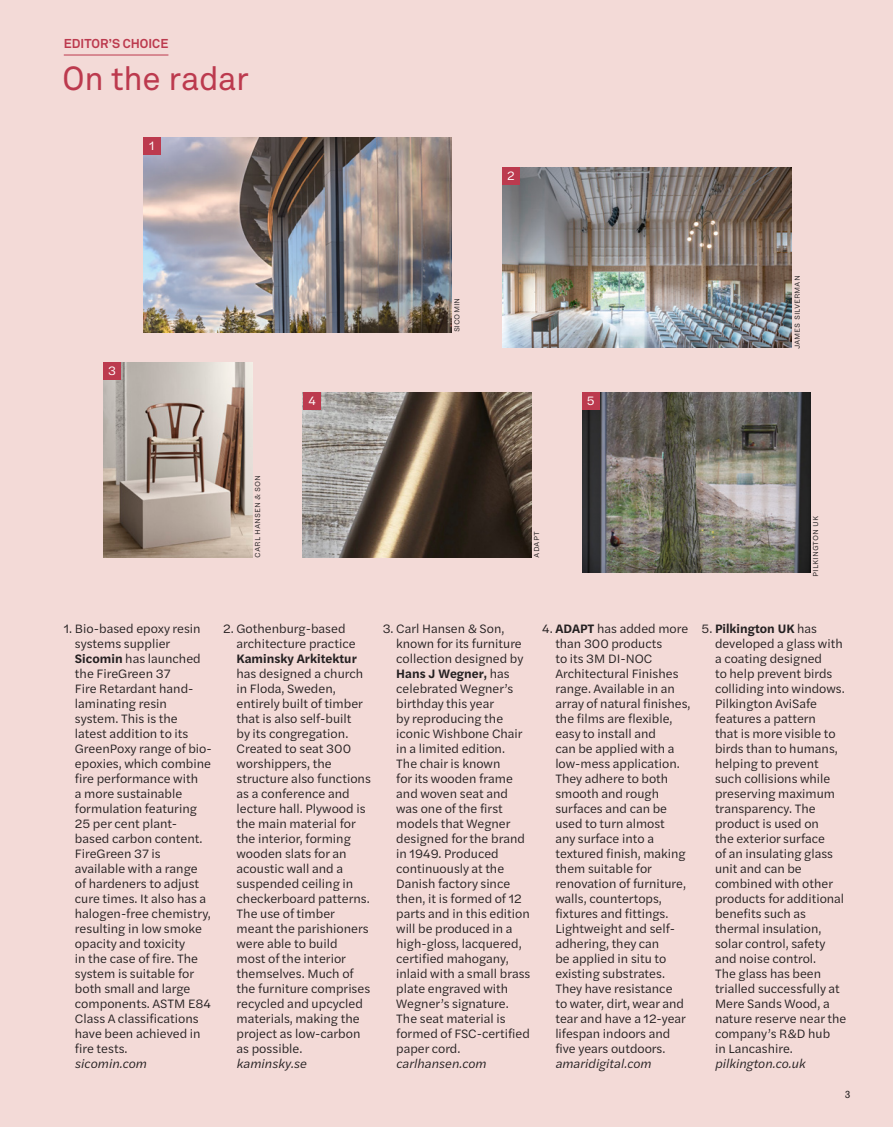
<style>
.page{position:relative;width:893px;height:1127px;background:#f3dad7}
.page>*{position:absolute;margin:0;border:0;box-sizing:border-box;transform-origin:0 0}
.Midi_headline{font:33px "Akkurat Pro";letter-spacing:-.01em;color:#bc3a4e}
.Body_-_rest{font:12.75px/15px "Halyard Text";color:#231f20}
.Titles{font:700 12.75px "Akkurat Pro";letter-spacing:.005em;color:#bc3a4e}
.Body_-_first_para{font:12.75px "Halyard Text";color:#fff}
.Body_-_first_para-2{font:12.75px "Halyard Text";color:#fff}
.t1{font:10.5px "AJMT Grot";color:#231f20}
.Body_-_rest-2{font:7.5px "Halyard Micro";letter-spacing:-.01em;color:#231f20}
.s1{font-weight:600}
.s2{font-style:italic}
</style>
<div class="page">
<img style="left:502px;top:167px;width:290px;height:180px">
<img style="left:144px;top:137px;width:307px;height:195px">
<img style="left:582px;top:392px;width:228px;height:180px">
<img style="left:303px;top:392px;width:228px;height:165px">
<img style="left:104px;top:362px;width:148px;height:195px">
<hr style="left:64px;top:55px;width:104px;height:1px;background:#bc3a4e">
<div style="left:582px;top:392px;width:17px;height:17px;background:#bc3a4e"></div>
<div style="left:502px;top:168px;width:17px;height:17px;background:#bc3a4e"></div>
<div style="left:144px;top:137px;width:17px;height:17px;background:#bc3a4e"></div>
<div style="left:104px;top:362px;width:17px;height:17px;background:#bc3a4e"></div>
<div style="left:304px;top:392px;width:17px;height:17px;background:#bc3a4e"></div>
<p class="Titles" style="left:64px;top:36px;width:106px">EDITOR’S CHOICE</p>
<p class="Midi_headline" style="left:63px;top:60px;width:188px">On the radar</p>
<p class="Body_-_first_para-2" style="left:149px;top:136px;width:7px">1</p>
<p class="Body_-_first_para" style="left:108px;top:361px;width:9px">3</p>
<p class="Body_-_rest-2" style="left:252px;top:557px;width:84px;rotate:-90deg">CARL HANSEN &amp; SON</p>
<p class="Body_-_first_para" style="left:308px;top:391px;width:9px">4</p>
<p class="Body_-_rest-2" style="left:451px;top:332px;width:36px;rotate:-90deg">SICOMIN</p>
<p class="Body_-_first_para" style="left:507px;top:167px;width:9px">2</p>
<p class="Body_-_first_para" style="left:587px;top:391px;width:9px">5</p>
<p class="Body_-_rest-2" style="left:531px;top:557px;width:28px;rotate:-90deg">ADAPT</p>
<p class="Body_-_rest-2" style="left:792px;top:349px;width:75px;rotate:-90deg">JAMES SILVERMAN</p>
<p class="Body_-_rest-2" style="left:810px;top:576px;width:62px;rotate:-90deg">PILKINGTON UK</p>
<p class="Body_-_rest" style="left:75px;top:620px;width:139px;text-indent:-11px">1. Bio-based epoxy resin systems supplier<br><span class="s1">Sicomin</span> has launched the FireGreen 37<br>Fire Retardant hand&shy;laminating resin system. This is the latest addition to its<br>GreenPoxy range of bio&shy;epoxies, which combine fire performance with<br>a more sustainable formulation featuring<br>25 per cent plant&shy;based carbon content.<br>FireGreen 37 is available with a range of hardeners to adjust cure times. It also has a halogen-free chemistry, resulting in low smoke opacity and toxicity<br>in the case of fire. The system is suitable for both small and large components. ASTM E84<br>Class A classifications have been achieved in fire tests.<br><span class="s2">sicomin.com</span></p>
<p class="Body_-_rest" style="left:715px;top:620px;width:133px;text-indent:-13px">5. <span class="s1">Pilkington UK</span> has developed a glass with a coating designed<br>to help prevent birds colliding into windows.<br>Pilkington AviSafe features a pattern<br>that is more visible to birds than to humans, helping to prevent such collisions while preserving maximum transparency. The product is used on<br>the exterior surface<br>of an insulating glass unit and can be combined with other products for additional benefits such as thermal insulation, solar control, safety and noise control.<br>The glass has been trialled successfully at<br>Mere Sands Wood, a nature reserve near the company’s R&amp;D hub<br>in Lancashire. <span class="s2">pilkington.co.uk</span></p>
<p class="Body_-_rest" style="left:237px;top:620px;width:136px;text-indent:-13px">2. Gothenburg-based architecture practice<br><span class="s1">Kaminsky Arkitektur </span>has designed a church in Floda, Sweden, entirely built of timber that is also self-built<br>by its congregation.<br>Created to seat 300 worshippers, the structure also functions as a conference and lecture hall. Plywood is the main material for the interior, forming wooden slats for an acoustic wall and a suspended ceiling in checkerboard patterns.<br>The use of timber meant the parishioners were able to build<br>most of the interior themselves. Much of the furniture comprises recycled and upcycled materials, making the project as low-carbon as possible. <span class="s2">kaminsky.se</span></p>
<p class="Body_-_rest" style="left:396px;top:620px;width:136px;text-indent:-14px">3. Carl Hansen &amp; Son, known for its furniture collection designed by<br><span class="s1">Hans J Wegner,</span> has celebrated Wegner’s birthday this year<br>by reproducing the iconic Wishbone Chair in a limited edition.<br>The chair is known<br>for its wooden frame and woven seat and was one of the first models that Wegner designed for the brand in 1949. Produced continuously at the<br>Danish factory since then, it is formed of 12 parts and in this edition will be produced in a high-gloss, lacquered, certified mahogany, inlaid with a small brass plate engraved with<br>Wegner’s signature.<br>The seat material is formed of FSC-certified paper cord. <span class="s2">carlhansen.com</span></p>
<p class="Body_-_rest" style="left:555px;top:620px;width:137px;text-indent:-13px">4. <span class="s1">ADAPT</span> has added more than 300 products<br>to its 3M DI-NOC<br>Architectural Finishes range. Available in an array of natural finishes, the films are flexible, easy to install and<br>can be applied with a low-mess application.<br>They adhere to both smooth and rough surfaces and can be used to turn almost<br>any surface into a textured finish, making them suitable for renovation of furniture, walls, countertops, fixtures and fittings.<br>Lightweight and self&shy;adhering, they can<br>be applied in situ to existing substrates.<br>They have resistance<br>to water, dirt, wear and tear and have a 12-year lifespan indoors and five years outdoors. <span class="s2">amaridigital.com</span></p>
<p class="t1" style="left:845px;top:1088px;width:7px">3</p>
</div>
